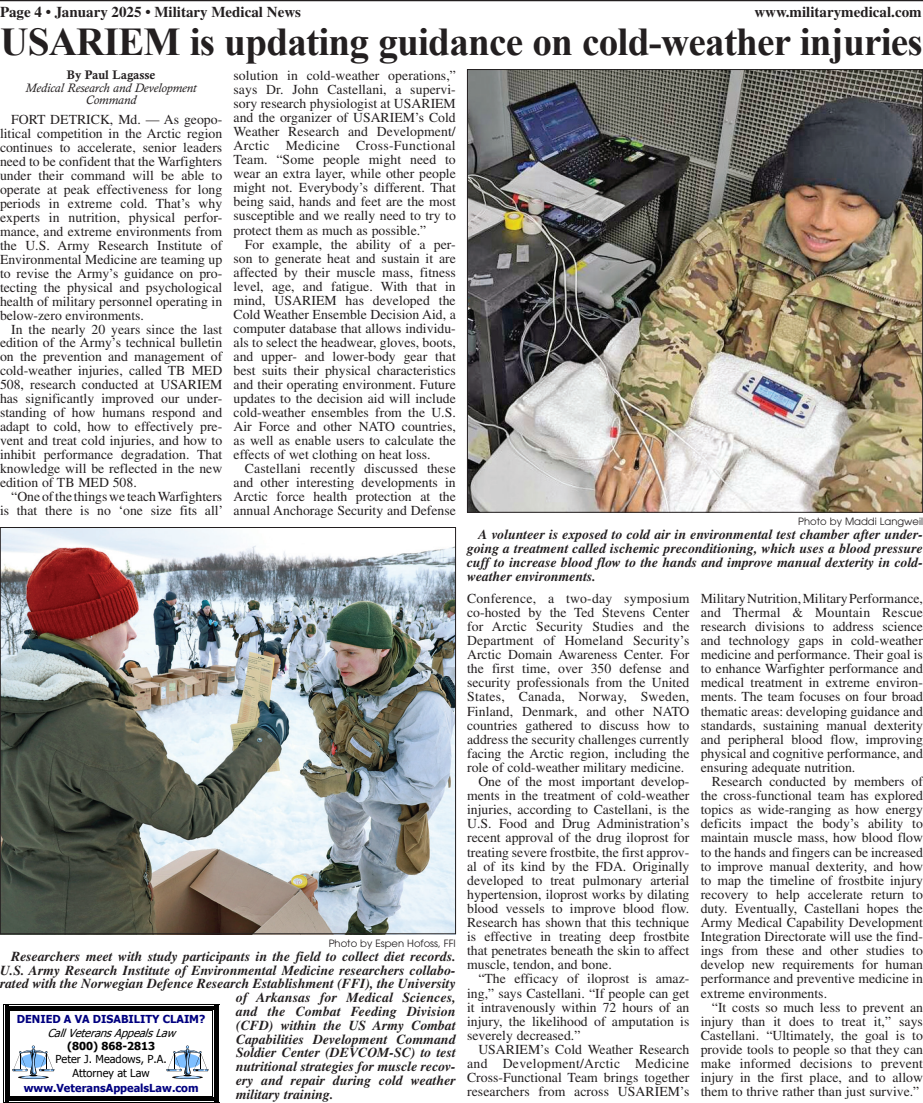
<style>
.page{position:relative;width:923px;height:1103px;background:#fff}
.page>*{position:absolute;margin:0;border:0;box-sizing:border-box;transform-origin:0 0}
.Headline_USE{font:700 39.38px "Times New Roman";letter-spacing:-.02em;color:#231f20}
.t1{font:700 15px "Times";color:#231f20}
.Body_Copy{font:13.75px/14.1px "Times";color:#231f20;text-align:justify}
.Cutline_body{font:italic 700 13.75px/13.9px "Times";color:#231f20;text-align:justify}
.Byline_Bottom_USE{font:italic 12.5px/12.8px "Calisto";color:#231f20;text-align:center}
.BYLINE_TOP_USE{font:700 12.5px "Calisto";color:#231f20}
.t2{font:700 11px "Tahoma";color:#000080}
.t3{font:11px/13.2px "Tahoma";color:#000;text-align:center}
.t4{font:italic 11px "Tahoma";color:#000}
.t5{font:700 11px "Tahoma";letter-spacing:.005em;color:#000}
.Photo_credit{font:10px "Avant Garde";color:#231f20}
</style>
<div class="page">
<hr style="left:0;top:0;width:922px;height:1px;background:#231f20">
<img style="left:469px;top:71px;width:451px;height:439px">
<hr style="left:10px;top:1003px;width:202px;height:1px;background:#000">
<svg style="left:55px;top:1006px;width:111px;height:3px"></svg>
<hr style="left:10px;top:1010px;width:202px;height:1px;background:#000">
<hr style="left:10px;top:1102px;width:202px;height:1px;background:#000">
<hr style="left:10px;top:1097px;width:202px;height:4px;background:#000">
<hr style="left:10px;top:1095px;width:202px;height:1px;background:#000">
<svg style="left:3px;top:1003px;width:52px;height:100px"></svg>
<svg style="left:166px;top:1003px;width:53px;height:100px"></svg>
<img style="left:2px;top:529px;width:452px;height:403px">
<p class="t1" style="left:0;top:3px;width:302px">Page 4 • January 2025 • Military Medical News</p>
<p class="t1" style="left:754px;top:3px;width:169px">www.militarymedical.com</p>
<p class="Headline_USE" style="left:0;top:14px;width:924px">USARIEM is updating guidance on cold-weather injuries</p>
<p class="BYLINE_TOP_USE" style="left:67px;top:67px;width:90px">By Paul Lagasse</p>
<p class="Byline_Bottom_USE" style="left:26px;top:81px;width:173px">Medical Research and Development<br>Command</p>
<p class="Body_Copy" style="left:0;top:112px;width:224px;text-indent:11px">FORT DETRICK, Md. — As geopo&shy;litical competition in the Arctic region continues to accelerate, senior leaders need to be confident that the Warfighters under their command will be able to operate at peak effectiveness for long periods in extreme cold. That’s why experts in nutrition, physical perfor&shy;mance, and extreme environments from the U.S. Army Research Institute of Environmental Medicine are teaming up to revise the Army’s guidance on pro&shy;tecting the physical and psychological health of military personnel operating in below-zero environments.</p>
<p class="Body_Copy" style="left:0;top:322px;width:224px;text-indent:11px">In the nearly 20 years since the last edition of the Army’s technical bulletin on the prevention and management of cold-weather injuries, called TB MED 508, research conducted at USARIEM has significantly improved our under&shy;standing of how humans respond and adapt to cold, how to effectively pre&shy;vent and treat cold injuries, and how to inhibit performance degradation. That knowledge will be reflected in the new edition of TB MED 508.</p>
<p class="Body_Copy" style="left:0;top:489px;width:225px;text-align:right">“One of the things we teach Warfighters is that there is no ‘one size fits all’</p>
<p class="Body_Copy" style="left:233px;top:68px;width:224px">solution in cold-weather operations,” says Dr. John Castellani, a supervi&shy;sory research physiologist at USARIEM and the organizer of USARIEM’s Cold Weather Research and Development/ Arctic Medicine Cross-Functional Team. “Some people might need to wear an extra layer, while other people might not. Everybody’s different. That being said, hands and feet are the most susceptible and we really need to try to protect them as much as possible.”</p>
<p class="Body_Copy" style="left:233px;top:237px;width:224px;text-indent:11px">For example, the ability of a per&shy;son to generate heat and sustain it are affected by their muscle mass, fitness level, age, and fatigue. With that in mind, USARIEM has developed the Cold Weather Ensemble Decision Aid, a computer database that allows individu&shy;als to select the headwear, gloves, boots, and upper- and lower-body gear that best suits their physical characteristics and their operating environment. Future updates to the decision aid will include cold-weather ensembles from the U.S.<br>Air Force and other NATO countries, as well as enable users to calculate the effects of wet clothing on heat loss.</p>
<p class="Body_Copy" style="left:233px;top:461px;width:224px;text-indent:11px">Castellani recently discussed these and other interesting developments in Arctic force health protection at the annual Anchorage Security and Defense</p>
<p class="Photo_credit" style="left:329px;top:937px;width:129px">Photo by Espen Hofoss, FFI</p>
<p class="Cutline_body" style="left:11px;top:949px;width:446px">Researchers meet with study participants in the field to collect diet records.</p>
<p class="Cutline_body" style="left:0;top:962px;width:457px">U.S. Army Research Institute of Environmental Medicine researchers collabo-</p>
<p class="Cutline_body" style="left:0;top:976px;width:457px">rated with the Norwegian Defence Research Establishment (FFI), the University</p>
<p class="Cutline_body" style="left:236px;top:990px;width:221px">of Arkansas for Medical Sciences,</p>
<p class="Cutline_body" style="left:236px;top:1004px;width:221px">and the Combat Feeding Division</p>
<p class="Cutline_body" style="left:236px;top:1018px;width:221px">(CFD) within the US Army Combat</p>
<p class="Cutline_body" style="left:236px;top:1031px;width:221px">Capabilities Development Command</p>
<p class="Cutline_body" style="left:236px;top:1045px;width:221px">Soldier Center (DEVCOM-SC) to test</p>
<p class="Cutline_body" style="left:236px;top:1059px;width:221px">nutritional strategies for muscle recov-</p>
<p class="Cutline_body" style="left:236px;top:1073px;width:221px">ery and repair during cold weather</p>
<p class="Cutline_body" style="left:236px;top:1087px;width:99px">military training.</p>
<p class="t2" style="left:17px;top:1011px;width:190px">DENIED A VA DISABILITY CLAIM?</p>
<p class="t4" style="left:47px;top:1025px;width:134px">CallVeteransAppealsLaw</p>
<p class="t5" style="left:67px;top:1038px;width:90px">(800) 868-2813</p>
<p class="t3" style="left:55px;top:1052px;width:113px">Peter J. Meadows, P.A.<br>Attorney at Law</p>
<p class="t2" style="left:24px;top:1080px;width:176px">www.VeteransAppealsLaw.com</p>
<p class="Photo_credit" style="left:798px;top:516px;width:126px">Photo by Maddi Langweil</p>
<p class="Cutline_body" style="left:467px;top:527px;width:457px;text-indent:11px">A volunteer is exposed to cold air in environmental test chamber after under&shy;going a treatment called ischemic preconditioning, which uses a blood pressure cuff to increase blood flow to the hands and improve manual dexterity in cold&shy;weather environments.</p>
<p class="Body_Copy" style="left:467px;top:591px;width:224px">Conference, a two-day symposium co-hosted by the Ted Stevens Center for Arctic Security Studies and the Department of Homeland Security’s Arctic Domain Awareness Center. For the first time, over 350 defense and security professionals from the United States, Canada, Norway, Sweden, Finland, Denmark, and other NATO countries gathered to discuss how to address the security challenges currently facing the Arctic region, including the role of cold-weather military medicine.</p>
<p class="Body_Copy" style="left:467px;top:774px;width:224px;text-indent:11px">One of the most important develop&shy;ments in the treatment of cold-weather injuries, according to Castellani, is the U.S. Food and Drug Administration’s recent approval of the drug iloprost for treating severe frostbite, the first approv&shy;al of its kind by the FDA. Originally developed to treat pulmonary arterial hypertension, iloprost works by dilating blood vessels to improve blood flow.<br>Research has shown that this technique is effective in treating deep frostbite that penetrates beneath the skin to affect muscle, tendon, and bone.</p>
<p class="Body_Copy" style="left:467px;top:971px;width:224px;text-indent:11px">“The efficacy of iloprost is amaz&shy;ing,” says Castellani. “If people can get it intravenously within 72 hours of an injury, the likelihood of amputation is severely decreased.”</p>
<p class="Body_Copy" style="left:467px;top:1042px;width:224px;text-indent:11px">USARIEM’s Cold Weather Research and Development/Arctic Medicine Cross-Functional Team brings together researchers from across USARIEM’s</p>
<p class="Body_Copy" style="left:700px;top:591px;width:224px">Military Nutrition, Military Performance, and Thermal &amp; Mountain Rescue research divisions to address science and technology gaps in cold-weather medicine and performance. Their goal is to enhance Warfighter performance and medical treatment in extreme environ&shy;ments. The team focuses on four broad thematic areas: developing guidance and standards, sustaining manual dexterity and peripheral blood flow, improving physical and cognitive performance, and ensuring adequate nutrition.</p>
<p class="Body_Copy" style="left:700px;top:774px;width:224px;text-indent:11px">Research conducted by members of the cross-functional team has explored topics as wide-ranging as how energy deficits impact the body’s ability to maintain muscle mass, how blood flow to the hands and fingers can be increased to improve manual dexterity, and how to map the timeline of frostbite injury recovery to help accelerate return to duty. Eventually, Castellani hopes the Army Medical Capability Development Integration Directorate will use the find&shy;ings from these and other studies to develop new requirements for human performance and preventive medicine in extreme environments.</p>
<p class="Body_Copy" style="left:700px;top:999px;width:224px;text-indent:11px">“It costs so much less to prevent an injury than it does to treat it,” says Castellani. “Ultimately, the goal is to provide tools to people so that they can make informed decisions to prevent injury in the first place, and to allow them to thrive rather than just survive.”</p>
</div>
